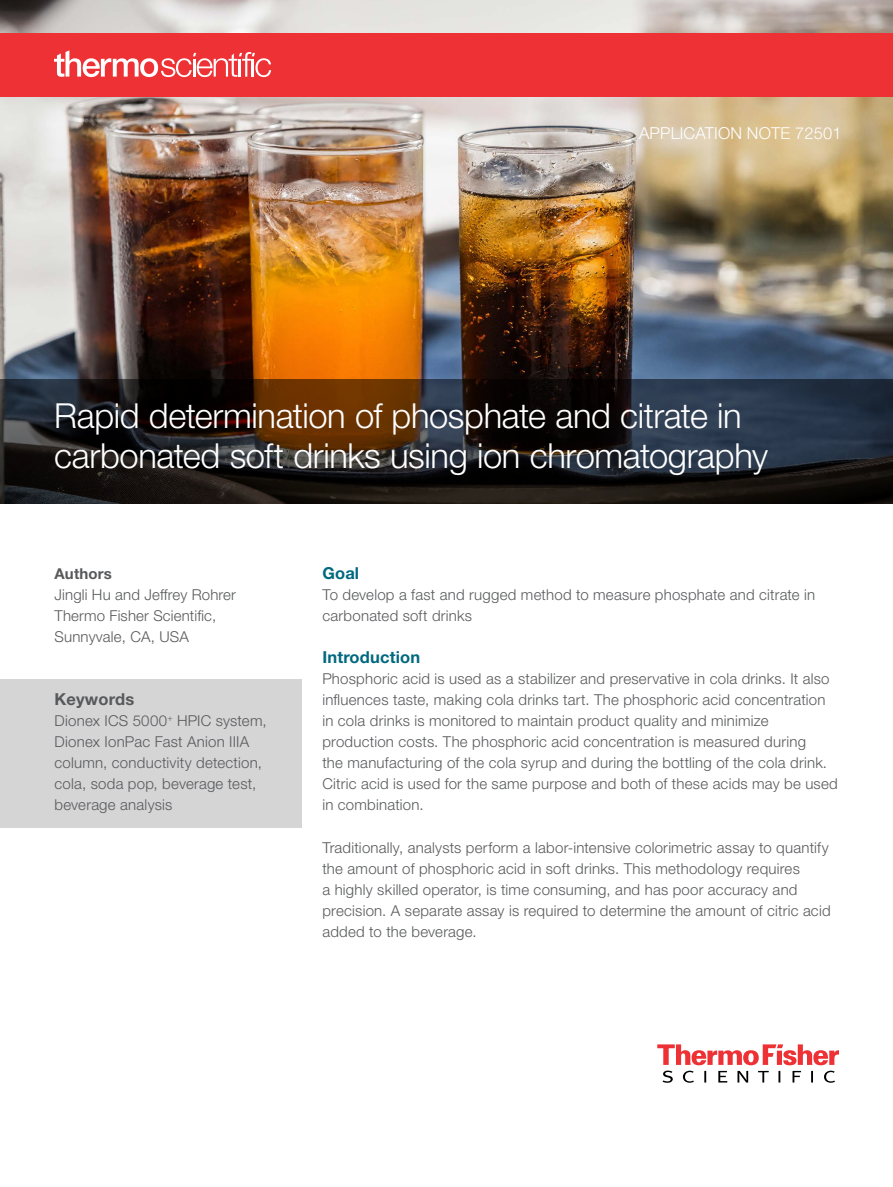
<style>
.page{position:relative;width:893px;height:1187px;background:#fff}
.page>*{position:absolute;margin:0;border:0;box-sizing:border-box;transform-origin:0 0}
.t1{font:300 34.5px/40.5px "Helvetica Neue LT Std";letter-spacing:-.01em;color:#fff}
.t2{font:300 16.5px "Helvetica Neue LT Std";letter-spacing:.01em;color:#fff}
.t3{font:700 16.5px "Helvetica Neue LT Std";letter-spacing:.01em;color:#006880}
.t4{font:700 16.5px "Helvetica Neue LT Std";letter-spacing:.01em;color:#58595b}
.t5{font:300 15px/21px "Helvetica Neue LT Std";letter-spacing:.015em;color:#58595b}
.t6{font:700 15px "Helvetica Neue LT Std";letter-spacing:.01em;color:#58595b}
</style>
<div class="page">
<svg style="left:657px;top:1044px;width:182px;height:38px"></svg>
<img style="left:0;top:0;width:893px;height:504px">
<div style="left:0;top:679px;width:302px;height:148px;background:#d5d5d6"></div>
<svg style="left:0;top:379px;width:893px;height:124px;background:#24201f"></svg>
<div style="left:0;top:33px;width:893px;height:63px;background:#ee3134"></div>
<svg style="left:54px;top:50px;width:217px;height:27px"></svg>
<p class="t2" style="left:639px;top:123px;width:204px">APPLICATION NOTE 72501</p>
<h1 class="t1" style="left:54px;top:394px;width:715px">Rapid determination of phosphate and citrate in carbonated soft drinks using ion chromatography</h1>
<p class="t6" style="left:55px;top:564px;width:59px">Authors</p>
<p class="t5" style="left:55px;top:584px;width:183px">Jingli Hu and Jeffrey Rohrer<br>Thermo Fisher Scientific,<br>Sunnyvale, CA, USA</p>
<p class="t4" style="left:55px;top:689px;width:81px">Keywords</p>
<p class="t5" style="left:55px;top:710px;width:214px">Dionex ICS 5000<sup>+</sup> HPIC system,<br>Dionex IonPac Fast Anion IIIA column, conductivity detection, cola, soda pop, beverage test, beverage analysis</p>
<p class="t3" style="left:322px;top:563px;width:38px">Goal</p>
<p class="t5" style="left:322px;top:584px;width:494px">To develop a fast and rugged method to measure phosphate and citrate in carbonated soft drinks</p>
<p class="t3" style="left:322px;top:647px;width:99px">Introduction</p>
<p class="t5" style="left:322px;top:668px;width:517px">Phosphoric acid is used as a stabilizer and preservative in cola drinks. It also influences taste, making cola drinks tart. The phosphoric acid concentration in cola drinks is monitored to maintain product quality and minimize production costs. The phosphoric acid concentration is measured during<br>the manufacturing of the cola syrup and during the bottling of the cola drink.<br>Citric acid is used for the same purpose and both of these acids may be used in combination.</p>
<p class="t5" style="left:322px;top:836px;width:510px">Traditionally, analysts perform a labor-intensive colorimetric assay to quantify the amount of phosphoric acid in soft drinks. This methodology requires<br>a highly skilled operator, is time consuming, and has poor accuracy and precision. A separate assay is required to determine the amount of citric acid added to the beverage.</p>
</div>
